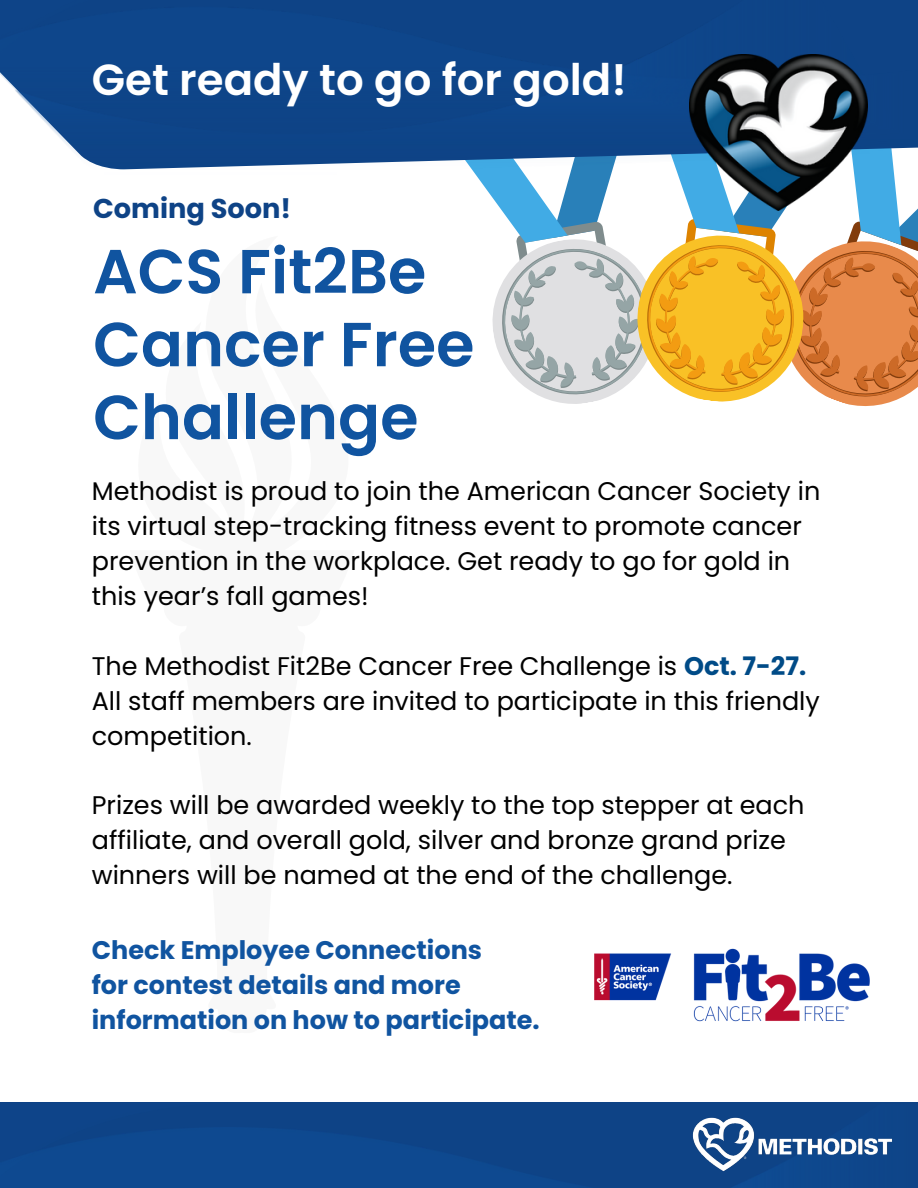
<style>
.page{position:relative;width:918px;height:1188px;background:#fff}
.page>*{position:absolute;margin:0;border:0;box-sizing:border-box;transform-origin:0 0}
.t1{font:600 62.1px/72.9px "Poppins";color:#1054a0}
.t2{font:600 43.5px "Poppins";color:#fff}
.t3{font:700 27.3px "Poppins";color:#0e4386}
.t4{font:25.5px/34.8px "Poppins";color:#000}
.t5{font:700 25.5px/34.8px "Poppins";color:#1054a0}
.s1{font-weight:700;color:#004b87}
</style>
<div class="page">
<svg style="left:475px;top:174px;width:443px;height:232px"></svg>
<img style="left:0;top:1px;width:918px;height:173px">
<div style="left:0;top:1102px;width:918px;height:86px;background:#0e4386"></div>
<img style="left:732px;top:1175px;width:54px;height:13px">
<img style="left:0;top:1154px;width:29px;height:22px">
<img style="left:692px;top:1117px;width:200px;height:58px">
<img style="left:689px;top:54px;width:178px;height:156px">
<img style="left:594px;top:949px;width:276px;height:73px">
<p class="t2" style="left:92px;top:49px;width:536px">Get ready to go for gold!</p>
<p class="t3" style="left:93px;top:190px;width:200px">Coming Soon!</p>
<p class="t1" style="left:93px;top:235px;width:383px">ACS Fit2Be<br>Cancer Free<br>Challenge</p>
<p class="t4" style="left:92px;top:474px;width:730px">Methodist is proud to join the American Cancer Society in its virtual step-tracking fitness event to promote cancer prevention in the workplace. Get ready to go for gold in this year’s fall games!</p>
<p class="t4" style="left:92px;top:649px;width:730px">The Methodist Fit2Be Cancer Free Challenge is <span class="s1">Oct. 7-27.<br></span>All staff members are invited to participate in this friendly competition.</p>
<p class="t4" style="left:92px;top:788px;width:714px">Prizes will be awarded weekly to the top stepper at each affiliate, and overall gold, silver and bronze grand prize winners will be named at the end of the challenge.</p>
<h3 class="t5" style="left:92px;top:932px;width:449px">Check Employee Connections<br>for contest details and more information on how to participate.</h3>
</div>
